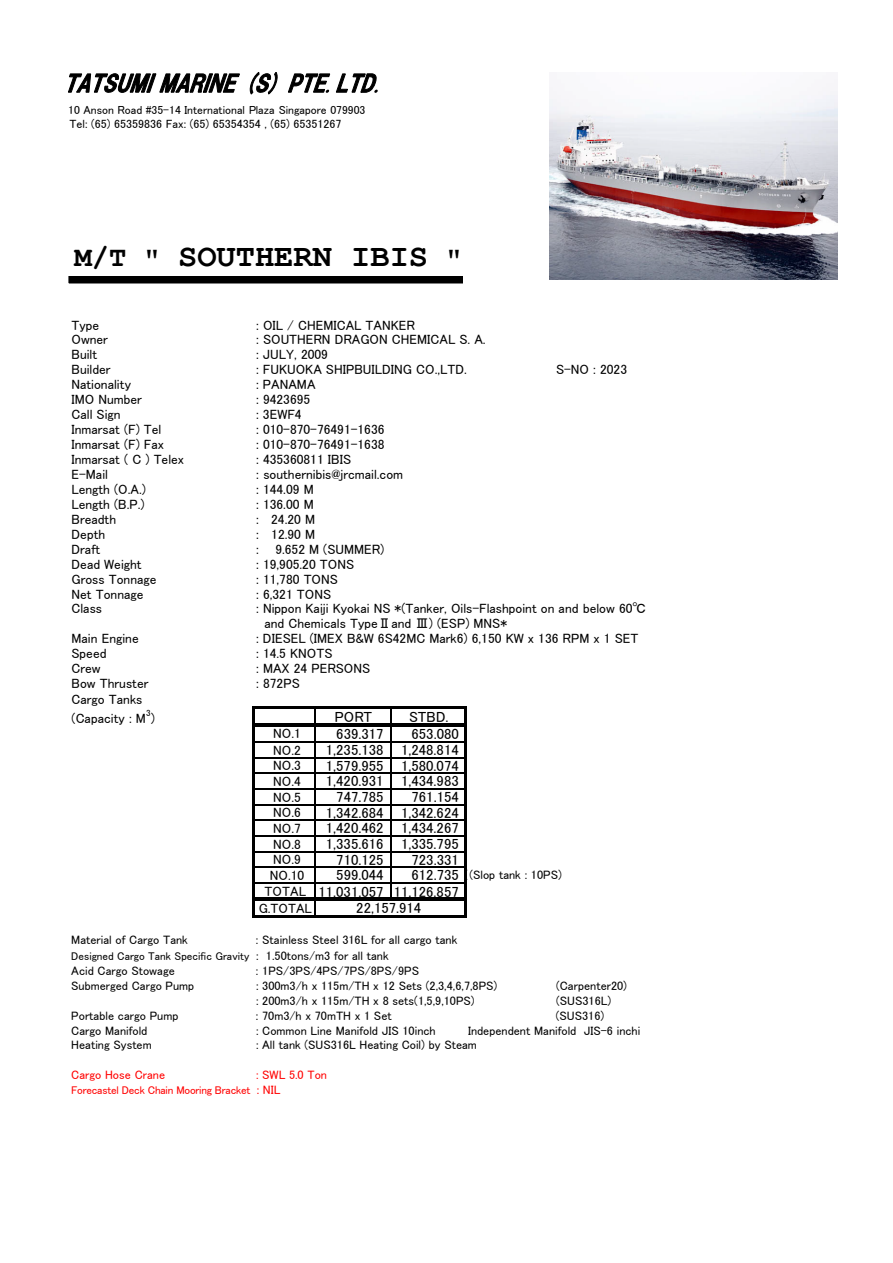
<style>
.page{position:relative;width:893px;height:1263px;background:#fff}
.page>*{position:absolute;margin:0;border:0;box-sizing:border-box;transform-origin:0 0}
.t1{font:700 32.1px "Courier New";color:#000}
.t2{font:14.7px "MS P Gothic";color:#000}
.t3{font:13.5px/15px "MS P Gothic";color:#000}
.t4{font:12.3px "MS P Gothic";color:#000}
.t5{font:12.3px "MS P Gothic";color:#f00}
.t6{font:12px "MS P Gothic";color:#000}
.t7{font:11.7px "MS P Gothic";color:#000}
.t8{font:11.25px "MS P Gothic";color:#000}
.t9{font:11.25px "MS P Gothic";letter-spacing:-.02em;color:#f00}
.t10{font:9px "MS P Gothic";color:#000}
.s1{font-size:28.8px}
.s2{font-size:14.7px}
.s3{font-size:13.5px}
.s4{font-size:12.3px}
</style>
<div class="page">
<div style="left:67px;top:274px;width:397px;height:11px;background:#000;border:2px solid #fff"></div>
<svg style="left:315px;top:708px;width:1px;height:16px"></svg>
<svg style="left:390px;top:708px;width:1px;height:16px"></svg>
<hr style="left:315px;top:727px;width:1px;height:171px;background:#000">
<hr style="left:253px;top:706px;width:2px;height:212px;background:#000">
<svg style="left:315px;top:901px;width:1px;height:15px"></svg>
<hr style="left:390px;top:727px;width:1px;height:171px;background:#000">
<hr style="left:465px;top:708px;width:2px;height:210px;background:#000">
<hr style="left:255px;top:706px;width:212px;height:2px;background:#000">
<hr style="left:255px;top:724px;width:210px;height:1px;background:#000">
<hr style="left:255px;top:726px;width:210px;height:1px;background:#000">
<hr style="left:255px;top:741px;width:210px;height:1px;background:#000">
<hr style="left:255px;top:757px;width:210px;height:1px;background:#000">
<hr style="left:255px;top:773px;width:210px;height:1px;background:#000">
<hr style="left:255px;top:788px;width:210px;height:1px;background:#000">
<hr style="left:255px;top:804px;width:210px;height:1px;background:#000">
<hr style="left:255px;top:820px;width:210px;height:1px;background:#000">
<hr style="left:255px;top:835px;width:210px;height:1px;background:#000">
<hr style="left:255px;top:851px;width:210px;height:1px;background:#000">
<hr style="left:255px;top:867px;width:210px;height:1px;background:#000">
<hr style="left:255px;top:882px;width:210px;height:1px;background:#000">
<hr style="left:255px;top:898px;width:210px;height:1px;background:#000">
<hr style="left:255px;top:900px;width:210px;height:1px;background:#000">
<hr style="left:255px;top:916px;width:212px;height:2px;background:#000">
<img style="left:550px;top:91px;width:287px;height:188px">
<svg style="left:68px;top:73px;width:172px;height:20px"></svg>
<svg style="left:250px;top:72px;width:27px;height:23px"></svg>
<svg style="left:288px;top:73px;width:42px;height:20px"></svg>
<svg style="left:336px;top:73px;width:42px;height:20px"></svg>
<p class="t7" style="left:68px;top:103px;width:299px">10 Anson Road #35-14 International laza Singapore 079903</p>
<p class="t6" style="left:69px;top:118px;width:274px">Tel: (65) 65359836 Fax: (65) 65354354 , (65) 65351267</p>
<p class="t7" style="left:249px;top:103px;width:9px">P</p>
<h1 class="t1" style="left:74px;top:236px;width:390px"><span class="s1">M/T "</span> SOUTHERN IBIS <span class="s1">"</span></h1>
<p class="t3" style="left:71px;top:317px;width:29px">Type</p>
<p class="t3" style="left:256px;top:317px;width:160px">: OIL / CHEMICAL TANKER</p>
<p class="t3" style="left:71px;top:332px;width:38px">Owner</p>
<p class="t3" style="left:256px;top:332px;width:231px">: SOUTHERN DRAGON CHEMICAL S. A.</p>
<p class="t3" style="left:71px;top:347px;width:27px">Built</p>
<p class="t3" style="left:256px;top:347px;width:73px">: JULY, 2009</p>
<p class="t3" style="left:71px;top:362px;width:41px">Builder</p>
<p class="t3" style="left:256px;top:362px;width:212px">: FUKUOKA SHIPBUILDING CO.,LTD.</p>
<p class="t3" style="left:556px;top:362px;width:72px">S-NO : 2023</p>
<p class="t3" style="left:71px;top:377px;width:61px">Nationality</p>
<p class="t3" style="left:256px;top:377px;width:61px">: PANAMA</p>
<p class="t3" style="left:71px;top:392px;width:72px">IMO Number</p>
<p class="t3" style="left:256px;top:392px;width:56px">: 9423695</p>
<p class="t3" style="left:71px;top:407px;width:51px">Call Sign</p>
<p class="t3" style="left:256px;top:407px;width:47px">: 3EWF4</p>
<p class="t3" style="left:71px;top:422px;width:91px">Inmarsat (F) Tel</p>
<p class="t3" style="left:256px;top:422px;width:130px">: 010-870-76491-1636</p>
<p class="t3" style="left:71px;top:437px;width:94px">Inmarsat (F) Fax</p>
<p class="t3" style="left:256px;top:437px;width:130px">: 010-870-76491-1638</p>
<p class="t3" style="left:71px;top:452px;width:114px">Inmarsat ( C ) Telex</p>
<p class="t3" style="left:256px;top:452px;width:97px">: 435360811 IBIS</p>
<p class="t3" style="left:71px;top:467px;width:38px">E-Mail</p>
<p class="t3" style="left:256px;top:467px;width:148px">: southernibis@jrcmail.com</p>
<p class="t3" style="left:71px;top:482px;width:76px">Length (O.A.)</p>
<p class="t3" style="left:256px;top:482px;width:59px">: 144.09 M</p>
<p class="t3" style="left:71px;top:496px;width:75px">Length (B.P.)</p>
<p class="t3" style="left:256px;top:496px;width:59px">: 136.00 M</p>
<p class="t3" style="left:71px;top:511px;width:46px">Breadth</p>
<p class="t3" style="left:256px;top:511px;width:60px">: 24.20 M</p>
<p class="t3" style="left:71px;top:526px;width:35px">Depth</p>
<p class="t3" style="left:256px;top:526px;width:60px">: 12.90 M</p>
<p class="t3" style="left:71px;top:541px;width:30px">Draft</p>
<p class="t3" style="left:256px;top:541px;width:130px">: 9.652 M (SUMMER)</p>
<p class="t3" style="left:71px;top:556px;width:72px">Dead Weight</p>
<p class="t3" style="left:256px;top:556px;width:99px">: 19,905.20 TONS</p>
<p class="t3" style="left:71px;top:571px;width:87px">Gross Tonnage</p>
<p class="t3" style="left:256px;top:571px;width:83px">: 11,780 TONS</p>
<p class="t3" style="left:71px;top:586px;width:73px">Net Tonnage</p>
<p class="t3" style="left:256px;top:586px;width:77px">: 6,321 TONS</p>
<p class="t3" style="left:71px;top:601px;width:32px">Class</p>
<p class="t3" style="left:264px;top:601px;width:383px;text-indent:-8px">: Nippon Kaiji Kyokai NS *(Tanker, Oils-Flashpoint on and below 60℃ and Chemicals TypeⅡand Ⅲ) (ESP) MNS*</p>
<p class="t3" style="left:71px;top:631px;width:69px">Main Engine</p>
<p class="t3" style="left:256px;top:631px;width:384px">: DIESEL (IMEX B&amp;W 6S42MC Mark6) 6,150 KW x 136 RPM x 1 SET</p>
<p class="t3" style="left:71px;top:646px;width:37px">Speed</p>
<p class="t3" style="left:256px;top:646px;width:78px">: 14.5 KNOTS</p>
<p class="t3" style="left:72px;top:661px;width:31px">Crew</p>
<p class="t3" style="left:256px;top:661px;width:116px">: MAX 24 PERSONS</p>
<p class="t3" style="left:72px;top:676px;width:78px">Bow Thruster</p>
<p class="t3" style="left:256px;top:676px;width:45px">: 872PS</p>
<p class="t3" style="left:72px;top:690px;width:85px;line-height:18.9px">Cargo Tanks (Capacity : M )</p>
<p class="t10" style="left:146px;top:708px;width:6px">3</p>
<p class="t2" style="left:335px;top:709px;width:39px">PORT</p>
<p class="t2" style="left:409px;top:709px;width:41px">STBD.</p>
<p class="t3" style="left:273px;top:726px;width:29px">NO.1</p>
<p class="t2" style="left:336px;top:726px;width:49px">639.317</p>
<p class="t2" style="left:411px;top:726px;width:49px">653.080</p>
<p class="t3" style="left:273px;top:742px;width:29px">NO.2</p>
<p class="t2" style="left:326px;top:742px;width:134px">1,235.138 1,248.814</p>
<p class="t3" style="left:273px;top:758px;width:29px">NO.3</p>
<p class="t2" style="left:326px;top:758px;width:134px">1,579.955 1,580.074</p>
<p class="t3" style="left:273px;top:774px;width:29px">NO.4</p>
<p class="t2" style="left:326px;top:774px;width:134px">1,420.931 1,434.983</p>
<p class="t3" style="left:273px;top:789px;width:29px">NO.5</p>
<p class="t2" style="left:336px;top:789px;width:49px">747.785</p>
<p class="t2" style="left:411px;top:789px;width:49px">761.154</p>
<p class="t3" style="left:273px;top:805px;width:29px">NO.6</p>
<p class="t2" style="left:326px;top:805px;width:134px">1,342.684 1,342.624</p>
<p class="t3" style="left:273px;top:821px;width:29px">NO.7</p>
<p class="t2" style="left:326px;top:821px;width:134px">1,420.462 1,434.267</p>
<p class="t3" style="left:273px;top:836px;width:29px">NO.8</p>
<p class="t2" style="left:326px;top:836px;width:134px">1,335.616 1,335.795</p>
<p class="t3" style="left:273px;top:852px;width:29px">NO.9</p>
<p class="t2" style="left:336px;top:852px;width:49px">710.125</p>
<p class="t2" style="left:411px;top:852px;width:49px">723.331</p>
<p class="t3" style="left:270px;top:868px;width:36px">NO.10</p>
<p class="t2" style="left:336px;top:868px;width:49px">599.044</p>
<p class="t4" style="left:411px;top:869px;width:152px"><span class="s2">612.735</span> ((Slop tank : 10PS)</p>
<p class="t2" style="left:265px;top:884px;width:196px"><span class="s3">TOTAL</span> 11,031.057 11,126.857</p>
<p class="t3" style="left:259px;top:901px;width:55px">G.TOTAL</p>
<p class="t4" style="left:71px;top:934px;width:118px">Material of Cargo Tank</p>
<p class="t4" style="left:256px;top:934px;width:203px">: Stainless Steel 316L for all cargo tank</p>
<p class="t8" style="left:71px;top:950px;width:319px">Designed Cargo Tank Specific Gravity <span class="s4">: 1.50tons/m3 for all tank</span></p>
<p class="t4" style="left:71px;top:964px;width:105px">Acid Cargo Stowage</p>
<p class="t4" style="left:256px;top:964px;width:165px">: 1PS/3PS/4PS/7PS/8PS/9PS</p>
<p class="t4" style="left:71px;top:979px;width:125px">Submerged Cargo Pump</p>
<p class="t4" style="left:256px;top:979px;width:243px">: 300m3/h x 115m/TH x 12 Sets (2,3,4,6,7,8PS)</p>
<p class="t4" style="left:556px;top:979px;width:72px">(Carpenter20)</p>
<p class="t4" style="left:256px;top:994px;width:220px">: 200m3/h x 115m/TH x 8 sets(1,5,9,10PS)</p>
<p class="t4" style="left:556px;top:994px;width:57px">(SUS316L)</p>
<p class="t4" style="left:71px;top:1009px;width:109px">Portable cargo Pump</p>
<p class="t4" style="left:256px;top:1009px;width:137px">: 70m3/h x 70mTH x 1 Set</p>
<p class="t4" style="left:556px;top:1009px;width:50px">(SUS316)</p>
<p class="t4" style="left:71px;top:1024px;width:78px">Cargo Manifold</p>
<p class="t4" style="left:256px;top:1024px;width:181px">: Common Line Manifold JIS 10inch</p>
<p class="t4" style="left:468px;top:1024px;width:174px">Independent Manifold JIS-6 inchi</p>
<p class="t4" style="left:71px;top:1039px;width:82px">Heating System</p>
<p class="t4" style="left:256px;top:1039px;width:222px">: All tank (SUS316L Heating Coil) by Steam</p>
<p class="t5" style="left:71px;top:1069px;width:95px">Cargo Hose Crane</p>
<p class="t5" style="left:256px;top:1069px;width:73px">: SWL 5.0 Ton</p>
<p class="t9" style="left:71px;top:1085px;width:211px">Forecastel Deck Chain Mooring Bracket <span class="s4">: NIL</span></p>
<p class="t2" style="left:356px;top:900px;width:67px">22,157.914</p>
</div>
